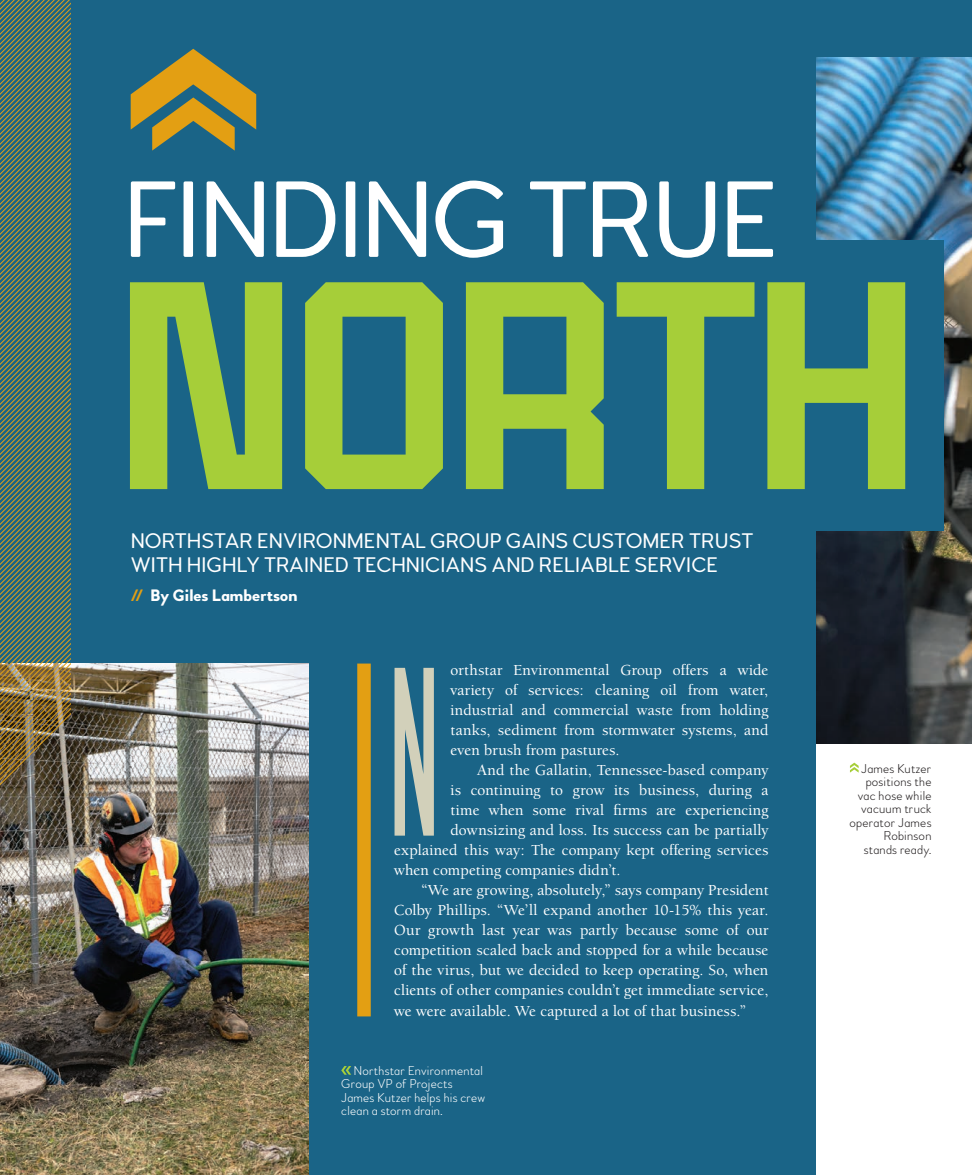
<style>
.page{position:relative;width:972px;height:1175px;background:#fff}
.page>*{position:absolute;margin:0;border:0;box-sizing:border-box;transform-origin:0 0}
.t1{font:287.1px "Binaria Display Solid";letter-spacing:-.05em;color:#a6ce39}
.t2{font:209.4px "De Valencia";color:#d2d0ba}
.t3{font:107.7px "Woodford Bourne";letter-spacing:-.03em;color:#fff}
.t4{font:21px/24px "Woodford Bourne";color:#fff}
.t5{font:700 16.5px "Woodford Bourne";color:#fff}
.t6{font:500 15.75px "Berkeley Oldstyle IT Cby BT";letter-spacing:.015em;color:#fff}
.t7{font:100 12.75px/13.5px "Woodford Bourne";letter-spacing:.02em;color:#231f20;text-align:right}
.t8{font:100 12.75px/13.5px "Woodford Bourne";letter-spacing:.02em;color:#fff}
.s1{color:#e39f13}
</style>
<div class="page">
<div style="left:815px;top:0;width:157px;height:743px;background:#1a6487"></div>
<img style="left:816px;top:58px;width:155px;height:685px">
<div style="left:0;top:0;width:815px;height:1174px;background:#1a6487"></div>
<div style="left:667px;top:240px;width:277px;height:291px;background:#1a6487"></div>
<svg style="left:850px;top:762px;width:9px;height:10px"></svg>
<div style="left:357px;top:663px;width:14px;height:353px;background:#e39f13"></div>
<svg style="left:131px;top:49px;width:125px;height:102px"></svg>
<img style="left:0;top:663px;width:308px;height:511px">
<svg style="left:341px;top:1066px;width:10px;height:8px"></svg>
<svg style="left:0;top:0;width:70px;height:840px"></svg>
<p class="t3" style="left:123px;top:156px;width:655px">FINDING TRUE</p>
<p class="t1" style="left:111px;top:279px;width:814px">NORTH</p>
<p class="t4" style="left:131px;top:529px;width:624px">NORTHSTAR ENVIRONMENTAL GROUP GAINS CUSTOMER TRUST<br>WITH HIGHLY TRAINED TECHNICIANS AND RELIABLE SERVICE</p>
<p class="t5" style="left:131px;top:585px;width:168px"><span class="s1">//</span> By Giles Lambertson</p>
<p class="t6" style="left:451px;top:660px;width:319px">orthstar Environmental Group offers a wide</p>
<p class="t6" style="left:451px;top:680px;width:319px">variety of services: cleaning oil from water,</p>
<p class="t6" style="left:451px;top:700px;width:319px">industrial and commercial waste from holding</p>
<p class="t6" style="left:451px;top:720px;width:319px">tanks, sediment from stormwater systems, and</p>
<p class="t6" style="left:451px;top:740px;width:171px">even brush from pastures.</p>
<p class="t6" style="left:478px;top:760px;width:292px">And the Gallatin, Tennessee-based company</p>
<p class="t6" style="left:451px;top:780px;width:319px">is continuing to grow its business, during a</p>
<p class="t6" style="left:451px;top:800px;width:319px">time when some rival firms are experiencing</p>
<p class="t6" style="left:451px;top:820px;width:319px">downsizing and loss. Its success can be partially</p>
<p class="t6" style="left:394px;top:840px;width:376px">explained this way: The company kept offering services</p>
<p class="t6" style="left:394px;top:861px;width:228px">when competing companies didn’t.</p>
<p class="t6" style="left:421px;top:881px;width:349px">“We are growing, absolutely,” says company President</p>
<p class="t6" style="left:394px;top:901px;width:376px">Colby Phillips. “We’ll expand another 10-15% this year.</p>
<p class="t6" style="left:394px;top:921px;width:376px">Our growth last year was partly because some of our</p>
<p class="t6" style="left:394px;top:941px;width:376px">competition scaled back and stopped for a while because</p>
<p class="t6" style="left:394px;top:961px;width:376px">of the virus, but we decided to keep operating. So, when</p>
<p class="t6" style="left:394px;top:981px;width:376px">clients of other companies couldn’t get immediate service,</p>
<p class="t6" style="left:394px;top:1001px;width:353px">we were available. We captured a lot of that business.”</p>
<p class="t2" style="left:353px;top:636px;width:125px">N</p>
<p class="t8" style="left:341px;top:1063px;width:145px;text-indent:13px">Northstar Environmental<br>Group VP of Projects<br>James Kutzer helps his crew clean a storm drain.</p>
<p class="t7" style="left:849px;top:761px;width:84px">James Kutzer positions the vac hose while vacuum truck operator James<br>Robinson stands ready.</p>
</div>
